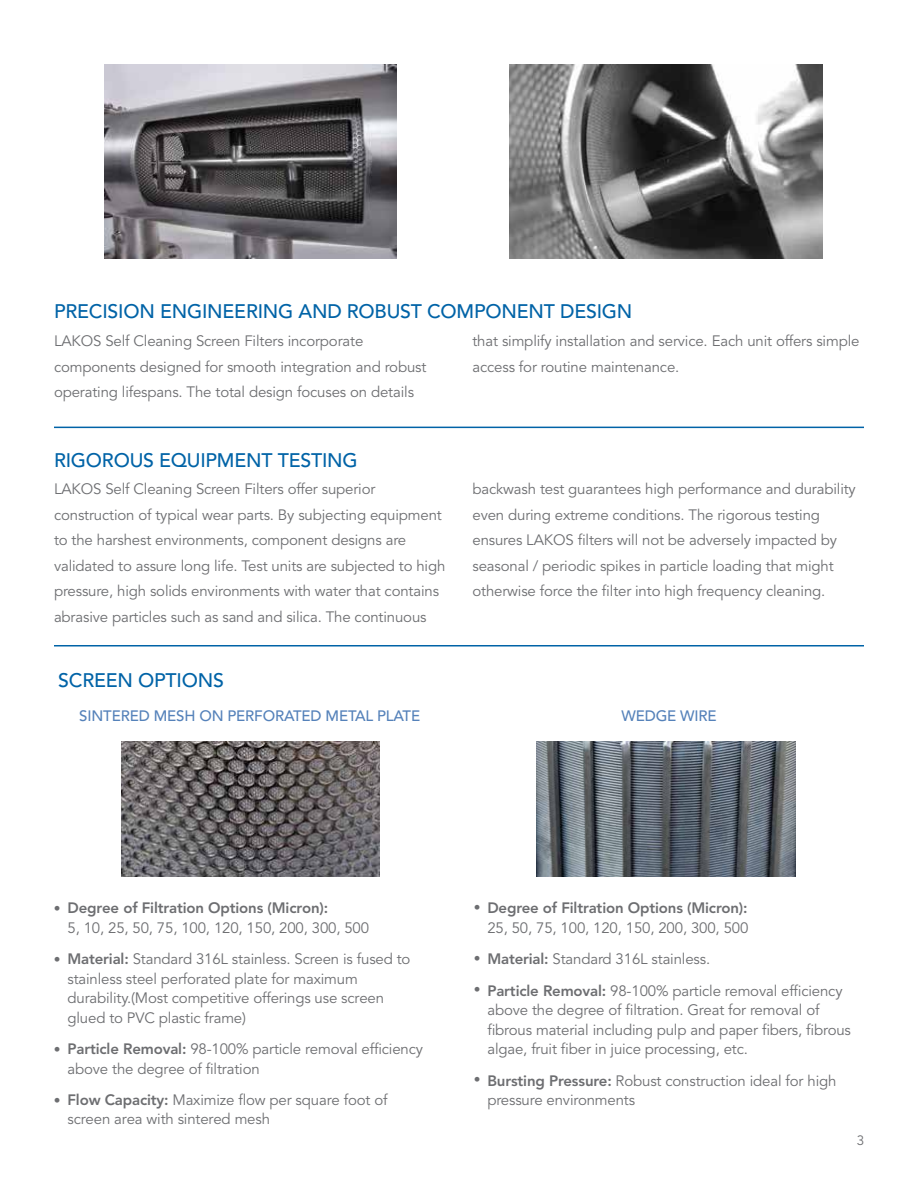
<style>
.page{position:relative;width:918px;height:1188px;background:#fff}
.page>*{position:absolute;margin:0;border:0;box-sizing:border-box;transform-origin:0 0}
.t1{font:500 19.5px "Avenir LT Std";letter-spacing:-.01em;color:#0063a7}
.t2{font:15px/25.5px "Avenir LT Std";letter-spacing:-.01em;color:#6d6e71}
.t3{font:800 15px/19.5px "Avenir LT Std";letter-spacing:-.01em;color:#6d6e71;text-align:right}
.t4{font:500 15px "Avenir LT Std";letter-spacing:-.01em;color:#5582ba}
.t5{font:13.5px "Avenir LT Std";color:#6d6e71}
.s1{font-size:13.5px}
.s2{font-weight:800}
.s3{font-weight:400;font-size:13.5px}
.s4{font-weight:400}
</style>
<div class="page">
<img style="left:121px;top:741px;width:258px;height:136px">
<img style="left:537px;top:741px;width:258px;height:136px">
<hr style="left:54px;top:645px;width:810px;height:1px;background:#0063a7">
<hr style="left:54px;top:427px;width:810px;height:1px;background:#0063a7">
<img style="left:509px;top:64px;width:313px;height:195px">
<img style="left:105px;top:64px;width:292px;height:195px">
<h1 class="t1" style="left:54px;top:300px;width:580px">PRECISION ENGINEERING AND ROBUST COMPONENT DESIGN</h1>
<p class="t2" style="left:54px;top:329px;width:374px">LAKOS Self Cleaning Screen Filters incorporate components designed for smooth integration and robust operating lifespans. The total design focuses on details</p>
<h1 class="t1" style="left:54px;top:449px;width:305px">RIGOROUS EQUIPMENT TESTING</h1>
<p class="t2" style="left:54px;top:477px;width:393px">LAKOS Self Cleaning Screen Filters offer superior construction of typical wear parts. By subjecting equipment to the harshest environments, component designs are validated to assure long life. Test units are subjected to high pressure, high solids environments with water that contains abrasive particles such as sand and silica. The continuous</p>
<h1 class="t1" style="left:58px;top:669px;width:167px">SCREEN OPTIONS</h1>
<p class="t2" style="left:472px;top:329px;width:389px">that simplify installation and service. Each unit offers simple access for routine maintenance.</p>
<p class="t2" style="left:472px;top:477px;width:385px">backwash test guarantees high performance and durability even during extreme conditions. The rigorous testing ensures LAKOS filters will not be adversely impacted by seasonal / periodic spikes in particle loading that might otherwise force the filter into high frequency cleaning.</p>
<p class="t4" style="left:79px;top:707px;width:342px">SINTERED MESH ON PERFORATED METAL PLATE</p>
<p class="t4" style="left:621px;top:707px;width:97px">WEDGE WIRE</p>
<p class="t2" style="left:67px;top:899px;width:303px;line-height:19.5px;text-indent:-13px"><span class="s1">•</span> <span class="s2">Degree of Filtration Options (Micron):<br></span>5, 10, 25, 50, 75, 100, 120, 150, 200, 300, 500</p>
<p class="t2" style="left:67px;top:950px;width:345px;line-height:19.5px;text-indent:-14px"><span class="s1">•</span> <span class="s2">Material:</span> Standard 316L stainless. Screen is fused to stainless steel perforated plate for maximum durability.(Most competitive offerings use screen glued to PVC plastic frame)</p>
<p class="t2" style="left:67px;top:1040px;width:357px;line-height:19.5px;text-indent:-14px"><span class="s1">•</span> <span class="s2">Particle Removal:</span> 98-100% particle removal efficiency above the degree of filtration</p>
<p class="t2" style="left:67px;top:1090px;width:322px;line-height:19.5px;text-indent:-13px"><span class="s1">•</span> <span class="s2">Flow Capacity:</span> Maximize flow per square foot of screen area with sintered mesh</p>
<p class="t3" style="left:474px;top:898px;width:276px"><span class="s3">•</span> Degree of Filtration Options (Micron):<br><span class="s4">25, 50, 75, 100, 120, 150, 200, 300, 500</span></p>
<p class="t2" style="left:474px;top:947px;width:238px"><span class="s1">•</span> <span class="s2">Material:</span> Standard 316L stainless.</p>
<p class="t2" style="left:487px;top:981px;width:365px;line-height:19.5px;text-indent:-14px"><span class="s1">•</span> <span class="s2">Particle Removal:</span> 98-100% particle removal efficiency above the degree of filtration. Great for removal of fibrous material including pulp and paper fibers, fibrous algae, fruit fiber in juice processing, etc.</p>
<p class="t2" style="left:487px;top:1071px;width:351px;line-height:19.5px;text-indent:-14px"><span class="s1">•</span> <span class="s2">Bursting Pressure:</span> Robust construction ideal for high pressure environments</p>
<p class="t5" style="left:857px;top:1132px;width:9px">3</p>
</div>
